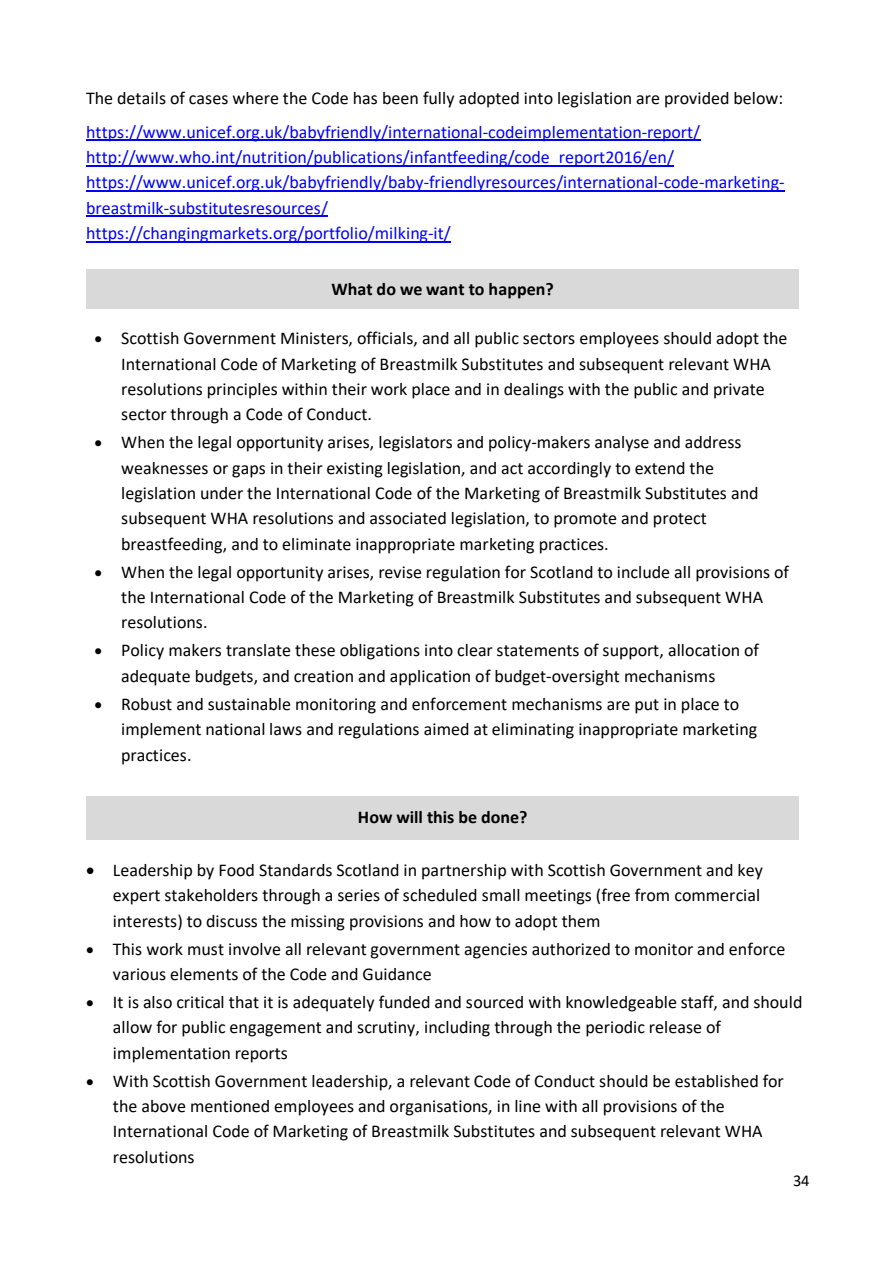
<style>
.page{position:relative;width:893px;height:1263px;background:#fff}
.page>*{position:absolute;margin:0;border:0;box-sizing:border-box;transform-origin:0 0}
.t1{font:18px/25.5px "Calibri";color:#000}
.t2{font:18px/25.3px "Calibri";color:#00f}
.t3{font:700 18px "Calibri";letter-spacing:.005em;color:#000}
.t4{font:16.5px "Calibri";color:#000}
</style>
<div class="page">
<hr style="left:86px;top:140px;width:614px;height:1px;background:#00f">
<hr style="left:86px;top:165px;width:588px;height:2px;background:#00f">
<hr style="left:86px;top:191px;width:698px;height:1px;background:#00f">
<hr style="left:86px;top:216px;width:242px;height:1px;background:#00f">
<hr style="left:86px;top:241px;width:365px;height:1px;background:#00f">
<div style="left:86px;top:269px;width:713px;height:40px;background:#d9d9d9"></div>
<div style="left:86px;top:797px;width:713px;height:43px;background:#d9d9d9"></div>
<p class="t1" style="left:86px;top:85px;width:698px">The details of cases where the Code has been fully adopted into legislation are provided below:</p>
<p class="t2" style="left:86px;top:119px;width:700px">https://www.unicef.org.uk/babyfriendly/international-codeimplementation-report/ http://www.who.int/nutrition/publications/infantfeeding/code_report2016/en/ https://www.unicef.org.uk/babyfriendly/baby-friendlyresources/international-code-marketing&shy;breastmilk-substitutesresources/<br>https://changingmarkets.org/portfolio/milking-it/</p>
<p class="t3" style="left:331px;top:278px;width:224px">What do we want to happen?</p>
<p class="t1" style="left:121px;top:325px;width:667px;text-indent:-27px">• Scottish Government Ministers, officials, and all public sectors employees should adopt the International Code of Marketing of Breastmilk Substitutes and subsequent relevant WHA resolutions principles within their work place and in dealings with the public and private sector through a Code of Conduct.</p>
<p class="t1" style="left:121px;top:430px;width:638px;text-indent:-27px">• When the legal opportunity arises, legislators and policy-makers analyse and address weaknesses or gaps in their existing legislation, and act accordingly to extend the legislation under the International Code of the Marketing of Breastmilk Substitutes and subsequent WHA resolutions and associated legislation, to promote and protect breastfeeding, and to eliminate inappropriate marketing practices.</p>
<p class="t1" style="left:121px;top:559px;width:669px;text-indent:-27px">• When the legal opportunity arises, revise regulation for Scotland to include all provisions of the International Code of the Marketing of Breastmilk Substitutes and subsequent WHA resolutions.</p>
<p class="t1" style="left:121px;top:638px;width:639px;text-indent:-27px">• Policy makers translate these obligations into clear statements of support, allocation of adequate budgets, and creation and application of budget-oversight mechanisms</p>
<p class="t1" style="left:121px;top:691px;width:637px;text-indent:-27px">• Robust and sustainable monitoring and enforcement mechanisms are put in place to implement national laws and regulations aimed at eliminating inappropriate marketing practices.</p>
<p class="t3" style="left:358px;top:806px;width:171px">How will this be done?</p>
<p class="t1" style="left:113px;top:857px;width:651px;text-indent:-27px">• Leadership by Food Standards Scotland in partnership with Scottish Government and key expert stakeholders through a series of scheduled small meetings (free from commercial interests) to discuss the missing provisions and how to adopt them</p>
<p class="t1" style="left:113px;top:935px;width:674px;line-height:26px;text-indent:-27px">• This work must involve all relevant government agencies authorized to monitor and enforce various elements of the Code and Guidance</p>
<p class="t1" style="left:113px;top:989px;width:691px;text-indent:-27px">• It is also critical that it is adequately funded and sourced with knowledgeable staff, and should allow for public engagement and scrutiny, including through the periodic release of implementation reports</p>
<p class="t1" style="left:113px;top:1068px;width:672px;text-indent:-27px">• With Scottish Government leadership, a relevant Code of Conduct should be established for the above mentioned employees and organisations, in line with all provisions of the International Code of Marketing of Breastmilk Substitutes and subsequent relevant WHA resolutions</p>
<p class="t4" style="left:793px;top:1171px;width:18px">34</p>
</div>
